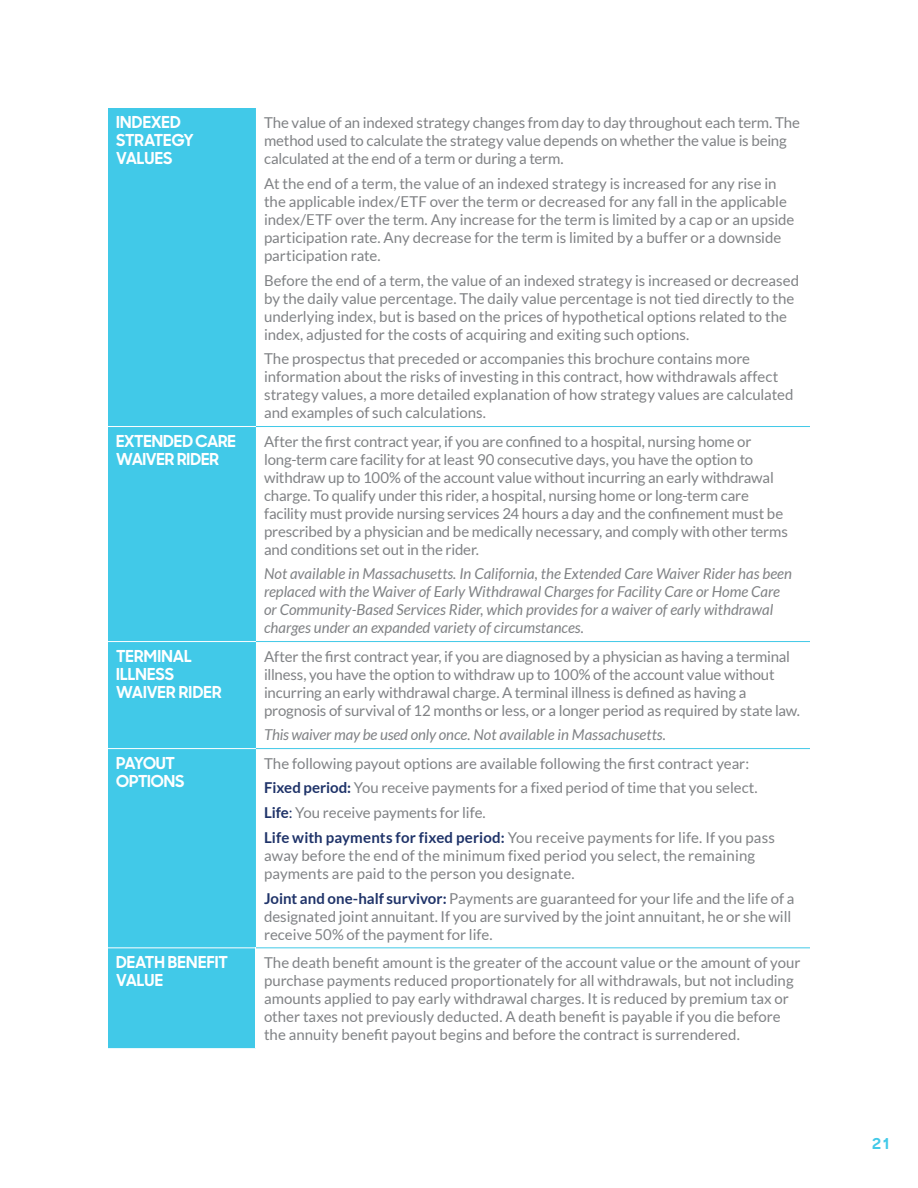
<style>
.page{position:relative;width:918px;height:1188px;background:#fff}
.page>*{position:absolute;margin:0;border:0;box-sizing:border-box;transform-origin:0 0}
.disclaimer{font:700 16.5px/18px "MM Sharp Sans";letter-spacing:-.005em;color:#fff}
.disclaimer-2{font:700 16.5px/18px "MM Sharp Sans";letter-spacing:-.025em;color:#fff}
.disclaimer-3{font:15px/18px "Lato";letter-spacing:-.005em;color:#808285}
.Table_Body{font:15px/18px "Lato";color:#808285}
.disclaimer-4{font:italic 15px/18px "Lato";color:#808285}
.Left-hand_page_numbe{font:700 15px "MM Sharp Sans";color:#41c9e8}
.s1{font-weight:700;color:#1f3369}
.s2{color:#1f3369}
</style>
<div class="page">
<div style="left:108px;top:108px;width:148px;height:940px;background:#41c9e8"></div>
<hr style="left:256px;top:426px;width:554px;height:1px;background:#41c9e8">
<hr style="left:256px;top:641px;width:554px;height:1px;background:#41c9e8">
<hr style="left:256px;top:748px;width:554px;height:1px;background:#41c9e8">
<hr style="left:256px;top:948px;width:554px;height:1px;background:#41c9e8">
<hr style="left:108px;top:426px;width:148px;height:1px;background:#fff">
<hr style="left:108px;top:641px;width:148px;height:1px;background:#fff">
<hr style="left:108px;top:748px;width:148px;height:1px;background:#fff">
<hr style="left:108px;top:948px;width:148px;height:1px;background:#fff">
<p class="disclaimer" style="left:116px;top:112px;width:79px">INDEXED<br>STRATEGY<br>VALUES</p>
<p class="disclaimer-3" style="left:264px;top:114px;width:537px">The value of an indexed strategy changes from day to day throughout each term. The method used to calculate the strategy value depends on whether the value is being calculated at the end of a term or during a term.</p>
<p class="disclaimer-3" style="left:264px;top:174px;width:532px">At the end of a term, the value of an indexed strategy is increased for any rise in the applicable index/ETF over the term or decreased for any fall in the applicable index/ETF over the term. Any increase for the term is limited by a cap or an upside participation rate. Any decrease for the term is limited by a buffer or a downside participation rate.</p>
<p class="disclaimer-3" style="left:264px;top:271px;width:537px">Before the end of a term, the value of an indexed strategy is increased or decreased by the daily value percentage. The daily value percentage is not tied directly to the underlying index, but is based on the prices of hypothetical options related to the index, adjusted for the costs of acquiring and exiting such options.</p>
<p class="disclaimer-3" style="left:264px;top:350px;width:531px">The prospectus that preceded or accompanies this brochure contains more information about the risks of investing in this contract, how withdrawals affect strategy values, a more detailed explanation of how strategy values are calculated and examples of such calculations.</p>
<p class="disclaimer" style="left:116px;top:431px;width:121px">EXTENDED CARE<br>WAIVER RIDER</p>
<p class="disclaimer-3" style="left:264px;top:432px;width:525px">After the first contract year, if you are confined to a hospital, nursing home or long-term care facility for at least 90 consecutive days, you have the option to withdraw up to 100% of the account value without incurring an early withdrawal charge. To qualify under this rider, a hospital, nursing home or long-term care facility must provide nursing services 24 hours a day and the confinement must be prescribed by a physician and be medically necessary, and comply with other terms and conditions set out in the rider.</p>
<p class="disclaimer-4" style="left:264px;top:565px;width:529px">Not available in Massachusetts. In California, the Extended Care Waiver Rider has been replaced with the Waiver of Early Withdrawal Charges for Facility Care or Home Care or Community-Based Services Rider, which provides for a waiver of early withdrawal charges under an expanded variety of circumstances.</p>
<p class="disclaimer" style="left:116px;top:646px;width:107px">TERMINAL<br>ILLNESS<br>WAIVER RIDER</p>
<p class="disclaimer-3" style="left:264px;top:647px;width:538px">After the first contract year, if you are diagnosed by a physician as having a terminal illness, you have the option to withdraw up to 100% of the account value without incurring an early withdrawal charge. A terminal illness is defined as having a prognosis of survival of 12 months or less, or a longer period as required by state law.</p>
<p class="disclaimer-4" style="left:264px;top:726px;width:403px">This waiver may be used only once. Not available in Massachusetts.</p>
<p class="disclaimer-2" style="left:116px;top:753px;width:70px">PAYOUT<br>OPTIONS</p>
<p class="disclaimer-3" style="left:264px;top:754px;width:487px">The following payout options are available following the first contract year:</p>
<p class="Table_Body" style="left:264px;top:779px;width:495px"><span class="s1">Fixed period:</span> You receive payments for a fixed period of time that you select.</p>
<p class="Table_Body" style="left:264px;top:804px;width:223px"><span class="s1">Life</span><span class="s2">:</span> You receive payments for life.</p>
<p class="Table_Body" style="left:264px;top:828px;width:512px"><span class="s1">Life with payments for fixed period:</span> You receive payments for life. If you pass away before the end of the minimum fixed period you select, the remaining payments are paid to the person you designate.</p>
<p class="Table_Body" style="left:264px;top:889px;width:532px"><span class="s1">Joint and one-half survivor:</span> Payments are guaranteed for your life and the life of a designated joint annuitant. If you are survived by the joint annuitant, he or she will receive 50% of the payment for life.</p>
<p class="disclaimer" style="left:116px;top:952px;width:113px">DEATH BENEFIT<br>VALUE</p>
<p class="disclaimer-3" style="left:264px;top:953px;width:538px">The death benefit amount is the greater of the account value or the amount of your purchase payments reduced proportionately for all withdrawals, but not including amounts applied to pay early withdrawal charges. It is reduced by premium tax or other taxes not previously deducted. A death benefit is payable if you die before the annuity benefit payout begins and before the contract is surrendered.</p>
<p class="Left-hand_page_numbe" style="left:872px;top:1131px;width:21px">21</p>
</div>
